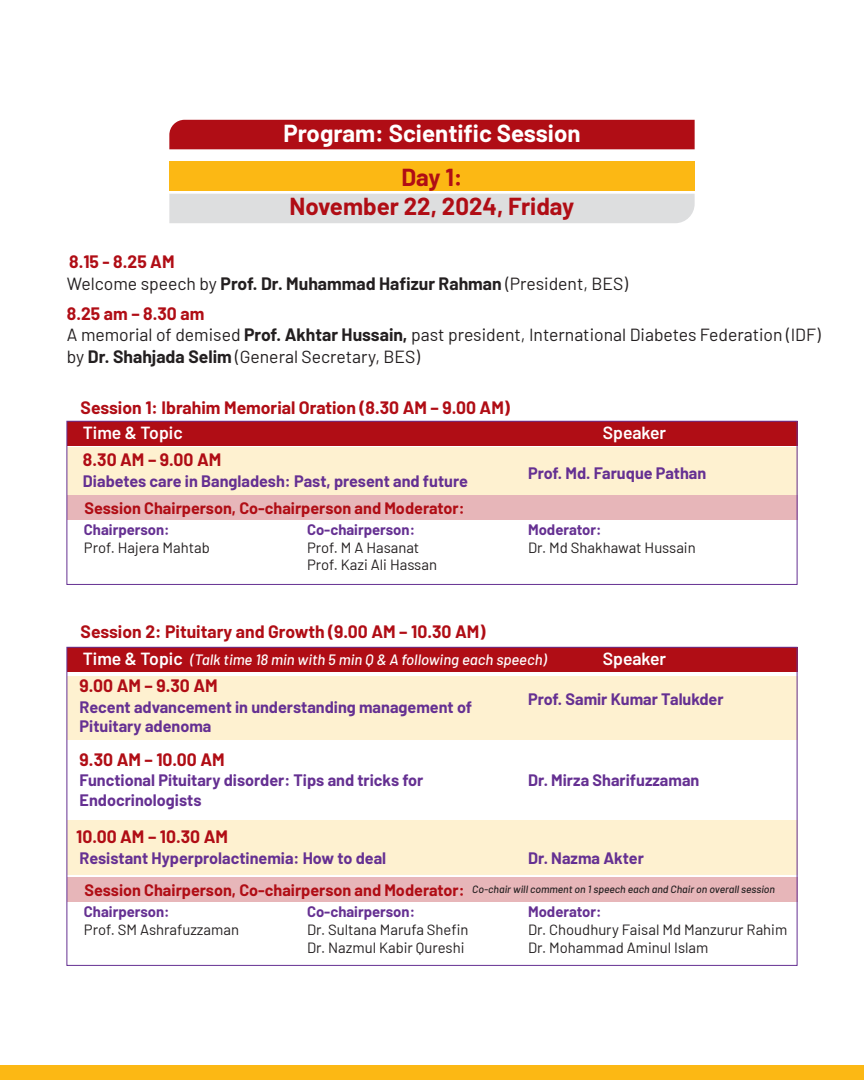
<style>
.page{position:relative;width:864px;height:1080px;background:#fff}
.page>*{position:absolute;margin:0;border:0;box-sizing:border-box;transform-origin:0 0}
.t1{font:700 24px/28.8px "Barlow";color:#b00d15;text-align:center}
.t2{font:700 24px "Barlow";color:#fff}
.t3{font:17.55px/21px "Barlow";color:#231f20}
.t4{font:700 17.55px "Barlow";color:#b00d15}
.t5{font:600 17.55px "Barlow";color:#fff}
.t6{font:700 16.2px/19.5px "Barlow";color:#653092}
.t7{font:700 16.2px "Barlow";color:#b00d15}
.t8{font:italic 500 15px "Barlow";color:#fff}
.t9{font:14.85px/17.9px "Barlow";color:#231f20}
.t10{font:700 14.85px "Barlow";color:#653092}
.t11{font:italic 500 10.5px "Barlow";color:#231f20}
.s1{font-weight:700;color:#b00d15}
.s2{font-weight:700}
</style>
<div class="page">
<div style="left:67px;top:676px;width:730px;height:64px;background:#fef1d0"></div>
<div style="left:67px;top:447px;width:730px;height:48px;background:#fef1d0"></div>
<div style="left:67px;top:820px;width:730px;height:54px;background:#fef1d0"></div>
<div style="left:169px;top:120px;width:526px;height:29px;background:#b00d15"></div>
<div style="left:169px;top:161px;width:526px;height:29px;background:#fcb814"></div>
<div style="left:169px;top:194px;width:526px;height:29px;background:#dddedf"></div>
<div style="left:67px;top:421px;width:730px;height:25px;background:#b00d15"></div>
<div style="left:67px;top:495px;width:730px;height:25px;background:#e7b6b9"></div>
<div style="left:67px;top:421px;width:730px;height:164px;border:1px solid #653092"></div>
<div style="left:67px;top:647px;width:730px;height:25px;background:#b00d15"></div>
<div style="left:67px;top:877px;width:730px;height:25px;background:#e7b6b9"></div>
<div style="left:0;top:1065px;width:864px;height:15px;background:#fcb814"></div>
<h1 class="t2" style="left:283px;top:116px;width:299px">Program: Scientific Session</h1>
<h1 class="t1" style="left:290px;top:161px;width:286px">Day 1:<br>November 22, 2024, Friday</h1>
<p class="t3" style="left:67px;top:250px;width:563px;line-height:21.6px"><span class="s1">8.15 - 8.25 AM<br></span>Welcome speech by <span class="s2">Prof. Dr. Muhammad Hafizur Rahman</span> (President, BES)</p>
<p class="t3" style="left:67px;top:302px;width:755px"><span class="s1">8.25 am – 8.30 am<br></span>A memorial of demised <span class="s2">Prof. Akhtar Hussain,</span> past president, International Diabetes Federation (IDF) by <span class="s2">Dr. Shahjada Selim</span> (General Secretary, BES)</p>
<p class="t4" style="left:81px;top:395px;width:431px">Session 1: Ibrahim Memorial Oration (8.30 AM – 9.00 AM)</p>
<p class="t4" style="left:83px;top:447px;width:140px">8.30 AM – 9.00 AM</p>
<p class="t6" style="left:83px;top:470px;width:386px">Diabetes care in Bangladesh: Past, present and future</p>
<p class="t5" style="left:83px;top:420px;width:101px">Time &amp; Topic</p>
<p class="t5" style="left:603px;top:420px;width:65px">Speaker</p>
<p class="t6" style="left:528px;top:462px;width:180px">Prof. Md. Faruque Pathan</p>
<p class="t7" style="left:85px;top:496px;width:382px">Session Chairperson, Co-chairperson and Moderator:</p>
<p class="t10" style="left:307px;top:518px;width:110px">Co-chairperson:</p>
<p class="t9" style="left:307px;top:537px;width:131px">Prof. M A Hasanat<br>Prof. Kazi Ali Hassan</p>
<p class="t10" style="left:84px;top:518px;width:87px">Chairperson:</p>
<p class="t9" style="left:84px;top:537px;width:127px">Prof. Hajera Mahtab</p>
<p class="t10" style="left:528px;top:518px;width:75px">Moderator:</p>
<p class="t9" style="left:528px;top:537px;width:169px">Dr. Md Shakhawat Hussain</p>
<p class="t4" style="left:81px;top:619px;width:406px">Session 2: Pituitary and Growth (9.00 AM – 10.30 AM)</p>
<p class="t4" style="left:80px;top:673px;width:140px">9.00 AM – 9.30 AM</p>
<p class="t6" style="left:80px;top:696px;width:394px">Recent advancement in understanding management of<br>Pituitary adenoma</p>
<p class="t4" style="left:80px;top:746px;width:147px">9.30 AM – 10.00 AM</p>
<p class="t6" style="left:80px;top:769px;width:345px">Functional Pituitary disorder: Tips and tricks for<br>Endocrinologists</p>
<p class="t4" style="left:76px;top:824px;width:153px">10.00 AM – 10.30 AM</p>
<p class="t6" style="left:80px;top:847px;width:308px">Resistant Hyperprolactinemia: How to deal</p>
<p class="t5" style="left:83px;top:646px;width:101px">Time &amp; Topic</p>
<p class="t5" style="left:603px;top:646px;width:65px">Speaker</p>
<p class="t8" style="left:190px;top:649px;width:358px">(Talk time 18 min with 5 min Q &amp; A following each speech)</p>
<p class="t6" style="left:528px;top:688px;width:197px">Prof. Samir Kumar Talukder</p>
<p class="t6" style="left:528px;top:769px;width:173px">Dr. Mirza Sharifuzzaman</p>
<p class="t6" style="left:528px;top:847px;width:117px">Dr. Nazma Akter</p>
<p class="t7" style="left:85px;top:878px;width:382px">Session Chairperson, Co-chairperson and Moderator:</p>
<p class="t10" style="left:307px;top:901px;width:110px">Co-chairperson:</p>
<p class="t9" style="left:307px;top:919px;width:163px">Dr. Sultana Marufa Shefin<br>Dr. Nazmul Kabir Qureshi</p>
<p class="t11" style="left:472px;top:882px;width:304px">Co-chair will comment on 1 speech each and Chair on overall session</p>
<p class="t10" style="left:84px;top:901px;width:87px">Chairperson:</p>
<p class="t9" style="left:84px;top:919px;width:157px">Prof. SM Ashrafuzzaman</p>
<p class="t10" style="left:528px;top:901px;width:75px">Moderator:</p>
<p class="t9" style="left:528px;top:919px;width:261px">Dr. Choudhury Faisal Md Manzurur Rahim<br>Dr. Mohammad Aminul Islam</p>
</div>
